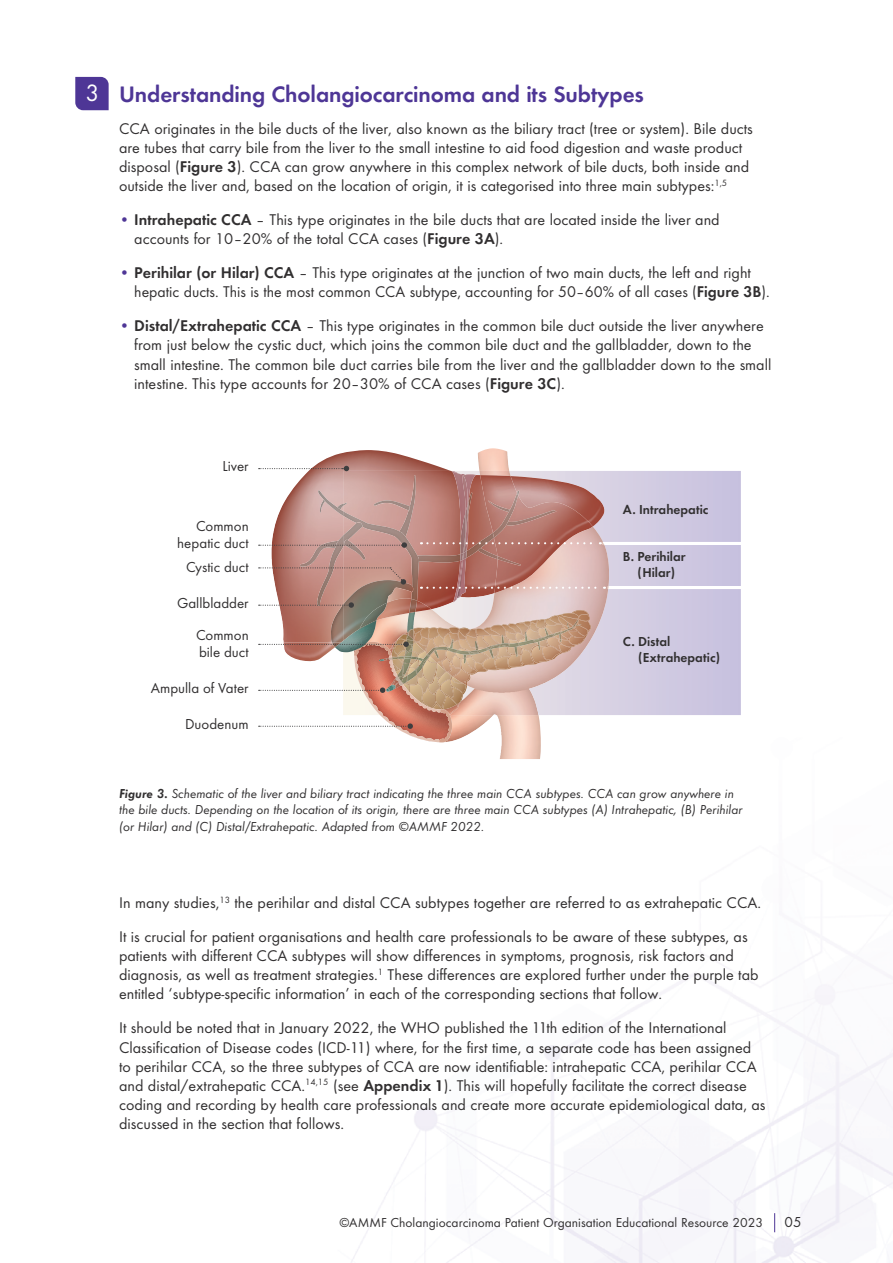
<style>
.page{position:relative;width:893px;height:1263px;background:#fff}
.page>*{position:absolute;margin:0;border:0;box-sizing:border-box;transform-origin:0 0}
.t1{font:24.6px "Futura Round";color:#fff}
.t2{font:600 23.25px "Futura Round";letter-spacing:-.005em;color:#4e3696}
.t3{font:16.2px/19px "Futura Round";color:#312f30}
.t4{font:15px/16.5px "Futura Round";color:#312f30;text-align:right}
.t5{font:italic 13.5px/16.5px "Futura Round";color:#312f30}
.t6{font:13.5px "Futura Round";color:#312f30}
.t7{font:600 13.5px/15.3px "Futura Round";color:#312f30;text-align:center}
.s1{font-weight:600}
.s2{color:#4e3696}
</style>
<div class="page">
<img style="left:733px;top:959px;width:160px;height:304px">
<svg style="left:774px;top:1213px;width:1px;height:19px"></svg>
<svg style="left:75px;top:77px;width:34px;height:33px"></svg>
<div style="left:476px;top:471px;width:265px;height:244px;background:#cfc9e1"></div>
<hr style="left:602px;top:542px;width:147px;height:3px;background:#fff">
<hr style="left:607px;top:586px;width:163px;height:3px;background:#fff">
<img style="left:478px;top:448px;width:31px;height:23px">
<img style="left:479px;top:471px;width:32px;height:4px">
<img style="left:499px;top:743px;width:42px;height:16px">
<img style="left:291px;top:450px;width:77px;height:41px">
<img style="left:343px;top:471px;width:109px;height:20px">
<img style="left:416px;top:475px;width:1px;height:16px">
<img style="left:476px;top:475px;width:4px;height:16px">
<img style="left:517px;top:476px;width:87px;height:15px">
<img style="left:480px;top:475px;width:37px;height:16px">
<img style="left:452px;top:471px;width:13px;height:20px">
<img style="left:468px;top:475px;width:8px;height:16px">
<img style="left:463px;top:475px;width:5px;height:16px">
<img style="left:318px;top:490px;width:25px;height:1px">
<img style="left:399px;top:475px;width:17px;height:16px">
<svg style="left:259px;top:491px;width:349px;height:252px"></svg>
<svg style="left:259px;top:466px;width:90px;height:5px"></svg>
<h1 class="t1" style="left:85px;top:75px;width:15px">3</h1>
<h2 class="t2" style="left:119px;top:77px;width:526px">Understanding Cholangiocarcinoma and its Subtypes</h2>
<p class="t3" style="left:119px;top:118px;width:635px">CCA originates in the bile ducts of the liver, also known as the biliary tract (tree or system). Bile ducts are tubes that carry bile from the liver to the small intestine to aid food digestion and waste product disposal (<span class="s1">Figure 3</span>). CCA can grow anywhere in this complex network of bile ducts, both inside and outside the liver and, based on the location of origin, it is categorised into three main subtypes:<sup>1,5</sup></p>
<p class="t3" style="left:134px;top:209px;width:587px;text-indent:-15px"><span class="s2">•</span> <span class="s1">Intrahepatic CCA</span> – This type originates in the bile ducts that are located inside the liver and accounts for 10–20% of the total CCA cases (<span class="s1">Figure 3A</span>).</p>
<p class="t3" style="left:134px;top:262px;width:637px;text-indent:-15px"><span class="s2">•</span> <span class="s1">Perihilar (or Hilar) CCA</span> – This type originates at the junction of two main ducts, the left and right hepatic ducts. This is the most common CCA subtype, accounting for 50–60% of all cases (<span class="s1">Figure 3B</span>).</p>
<p class="t3" style="left:134px;top:315px;width:639px;text-indent:-15px"><span class="s2">•</span> <span class="s1">Distal/Extrahepatic CCA</span> – This type originates in the common bile duct outside the liver anywhere from just below the cystic duct, which joins the common bile duct and the gallbladder, down to the small intestine. The common bile duct carries bile from the liver and the gallbladder down to the small intestine. This type accounts for 20–30% of CCA cases (<span class="s1">Figure 3C</span>).</p>
<p class="t4" style="left:222px;top:457px;width:28px">Liver</p>
<p class="t4" style="left:177px;top:517px;width:73px">Common hepatic duct</p>
<p class="t4" style="left:186px;top:558px;width:64px">Cystic duct</p>
<p class="t4" style="left:177px;top:586px;width:73px;line-height:32.2px">Gallbladder<br>Common</p>
<p class="t4" style="left:199px;top:643px;width:51px">bile duct</p>
<p class="t4" style="left:151px;top:678px;width:99px">Ampulla of Vater</p>
<p class="t4" style="left:185px;top:715px;width:65px">Duodenum</p>
<p class="t7" style="left:623px;top:501px;width:87px">A. Intrahepatic</p>
<p class="t7" style="left:623px;top:548px;width:64px">B. Perihilar (Hilar)</p>
<p class="t7" style="left:638px;top:632px;width:84px;line-height:16.2px;text-align:left;text-indent:-15px">C. Distal (Extrahepatic)</p>
<p class="t5" style="left:119px;top:784px;width:625px"><span class="s1">Figure 3.</span> Schematic of the liver and biliary tract indicating the three main CCA subtypes. CCA can grow anywhere in the bile ducts. Depending on the location of its origin, there are three main CCA subtypes (A) Intrahepatic, (B) Perihilar (or Hilar) and (C) Distal/Extrahepatic. Adapted from ©AMMF 2022.</p>
<p class="t3" style="left:119px;top:884px;width:644px;line-height:34px">In many studies,<sup>13</sup> the perihilar and distal CCA subtypes together are referred to as extrahepatic CCA.<br>It is crucial for patient organisations and health care professionals to be aware of these subtypes, as</p>
<p class="t3" style="left:119px;top:945px;width:641px">patients with different CCA subtypes will show differences in symptoms, prognosis, risk factors and diagnosis, as well as treatment strategies.<sup>1</sup> These differences are explored further under the purple tab entitled ‘subtype-specific information’ in each of the corresponding sections that follow.</p>
<p class="t3" style="left:119px;top:1017px;width:648px">It should be noted that in January 2022, the WHO published the 11th edition of the International Classification of Disease codes (ICD-11) where, for the first time, a separate code has been assigned to perihilar CCA, so the three subtypes of CCA are now identifiable: intrahepatic CCA, perihilar CCA and distal/extrahepatic CCA.<sup>14,15</sup> (see <span class="s1">Appendix 1</span>). This will hopefully facilitate the correct disease coding and recording by health care professionals and create more accurate epidemiological data, as discussed in the section that follows.</p>
<p class="t6" style="left:339px;top:1213px;width:425px">©AMMF Cholangiocarcinoma Patient Organisation Educational Resource 2023</p>
<p class="t4" style="left:784px;top:1213px;width:19px">05</p>
</div>
